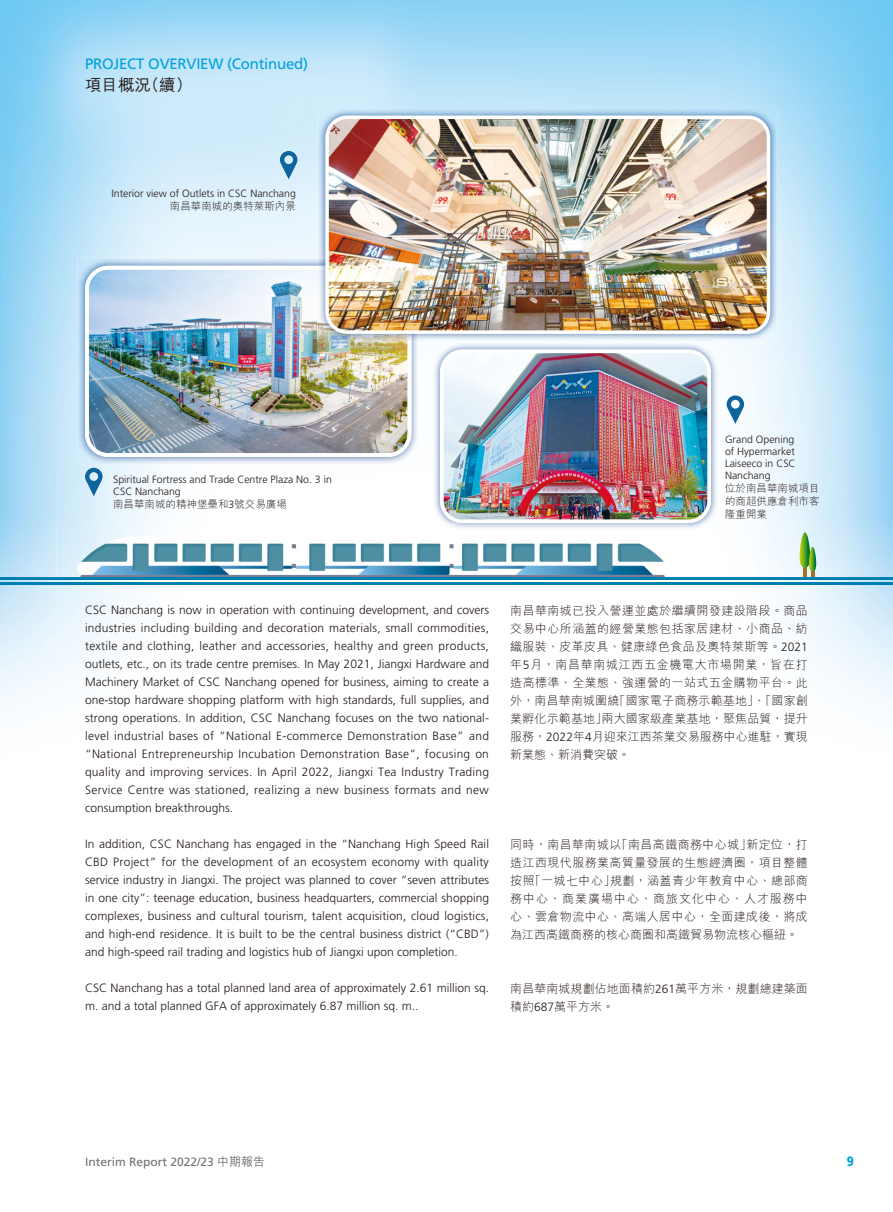
<style>
.page{position:relative;width:893px;height:1212px;background:#fff}
.page>*{position:absolute;margin:0;border:0;box-sizing:border-box;transform-origin:0 0}
.t1{font:16.5px "M Hei HK Medium E Ten B5 H";color:#231916}
.t2{font:15px "Frutiger LT Std";letter-spacing:-.015em;color:#00a0df}
.t3{font:900 condensed 13.5px "Frutiger LT Std";color:#00a0df}
.t4{font:300 12px/18px "Frutiger LT Std";color:#231916;text-align:justify}
.t5{font:12px/18px "M Hei HK Light E Ten B5 H";letter-spacing:.005em;color:#231916;text-align:justify}
.t6{font:12px "Frutiger LT Std";color:#717171}
.t7{font:300 10.5px/12px "Frutiger LT Std";color:#231916}
.t8{font:10.5px/12.6px "M Hei HK Light E Ten B5 H";color:#231916;text-align:justify}
.s1{font-family:"Frutiger LT Std";font-weight:300}
.s2{font-family:"M Hei HK Medium E Ten B5 H"}
</style>
<div class="page">
<img style="left:754px;top:136px;width:139px;height:565px">
<img style="left:77px;top:257px;width:341px;height:208px">
<img style="left:85px;top:266px;width:326px;height:191px">
<img style="left:434px;top:342px;width:284px;height:186px">
<img style="left:440px;top:350px;width:271px;height:173px">
<img style="left:318px;top:108px;width:460px;height:233px">
<img style="left:318px;top:266px;width:93px;height:75px">
<img style="left:325px;top:116px;width:445px;height:218px">
<svg style="left:85px;top:468px;width:18px;height:28px"></svg>
<svg style="left:280px;top:151px;width:17px;height:28px"></svg>
<svg style="left:727px;top:395px;width:17px;height:29px"></svg>
<img style="left:57px;top:523px;width:609px;height:68px">
<img style="left:433px;top:523px;width:254px;height:7px">
<img style="left:459px;top:523px;width:228px;height:1px">
<hr style="left:803px;top:554px;width:4px;height:25px;background:#9c752a">
<hr style="left:811px;top:561px;width:3px;height:18px;background:#9c752a">
<svg style="left:800px;top:532px;width:16px;height:39px"></svg>
<hr style="left:0;top:577px;width:893px;height:3px;background:#0080b2">
<hr style="left:0;top:582px;width:893px;height:3px;background:#0080b2">
<p class="t2" style="left:85px;top:57px;width:225px">PROJECT OVERVIEW (Continued)</p>
<h1 class="t1" style="left:85px;top:79px;width:109px">項目概況（續）</h1>
<p class="t7" style="left:112px;top:188px;width:186px">Interior view of Outlets in CSC Nanchang</p>
<p class="t8" style="left:170px;top:201px;width:127px">南昌華南城的奧特萊斯內景</p>
<p class="t7" style="left:113px;top:474px;width:220px">Spiritual Fortress and Trade Centre Plaza No. 3 in<br>CSC Nanchang</p>
<p class="t8" style="left:113px;top:499px;width:175px">南昌華南城的精神堡壘和<span class="s1">3</span>號交易廣場</p>
<p class="t7" style="left:725px;top:434px;width:72px;text-align:justify">Grand Opening of Hypermarket Laiseeco in CSC Nanchang</p>
<p class="t8" style="left:725px;top:483px;width:96px">位於南昌華南城項目的商超供應倉利市客隆重開業</p>
<p class="t4" style="left:85px;top:601px;width:405px">CSC Nanchang is now in operation with continuing development, and covers industries including building and decoration materials, small commodities, textile and clothing, leather and accessories, healthy and green products, outlets, etc., on its trade centre premises. In May 2021, Jiangxi Hardware and Machinery Market of CSC Nanchang opened for business, aiming to create a one-stop hardware shopping platform with high standards, full supplies, and strong operations. In addition, CSC Nanchang focuses on the two national&shy;level industrial bases of “National E-commerce Demonstration Base” and “National Entrepreneurship Incubation Demonstration Base”, focusing on quality and improving services. In April 2022, Jiangxi Tea Industry Trading Service Centre was stationed, realizing a new business formats and new consumption breakthroughs.</p>
<p class="t4" style="left:85px;top:835px;width:405px">In addition, CSC Nanchang has engaged in the “Nanchang High Speed Rail CBD Project” for the development of an ecosystem economy with quality service industry in Jiangxi. The project was planned to cover “seven attributes in one city”: teenage education, business headquarters, commercial shopping complexes, business and cultural tourism, talent acquisition, cloud logistics, and high-end residence. It is built to be the central business district (“CBD”) and high-speed rail trading and logistics hub of Jiangxi upon completion.</p>
<p class="t4" style="left:85px;top:979px;width:405px">CSC Nanchang has a total planned land area of approximately 2.61 million sq. m. and a total planned GFA of approximately 6.87 million sq. m..</p>
<p class="t5" style="left:510px;top:603px;width:299px">南昌華南城已投入營運並處於繼續開發建設階段。商品交易中心所涵蓋的經營業態包括家居建材、小商品、紡織服裝、皮革皮具、健康綠色食品及奧特萊斯等。<span class="s1">2021</span>年<span class="s1">5</span>月，南昌華南城江西五金機電大市場開業，旨在打造高標準、全業態、強運營的一站式五金購物平台。此外，南昌華南城圍繞「國家電子商務示範基地」、「國家創業孵化示範基地」兩大國家級產業基地，聚焦品質，提升服務，<span class="s1">2022</span>年<span class="s1">4</span>月迎來江西茶業交易服務中心進駐，實現新業態、新消費突破。</p>
<p class="t5" style="left:510px;top:837px;width:299px">同時，南昌華南城以「南昌高鐵商務中心城」新定位，打造江西現代服務業高質量發展的生態經濟圈，項目整體按照「一城七中心」規劃，涵蓋青少年教育中心、總部商務中心、商業廣場中心、商旅文化中心、人才服務中心、雲倉物流中心、高端人居中心，全面建成後，將成為江西高鐵商務的核心商圈和高鐵貿易物流核心樞紐。</p>
<p class="t5" style="left:510px;top:981px;width:299px">南昌華南城規劃佔地面積約<span class="s1">261</span>萬平方米，規劃總建築面積約<span class="s1">687</span>萬平方米。</p>
<p class="t6" style="left:85px;top:1155px;width:182px">Interim Report 2022/23 <span class="s2">中期報告</span></p>
<p class="t3" style="left:847px;top:1155px;width:9px">9</p>
</div>
